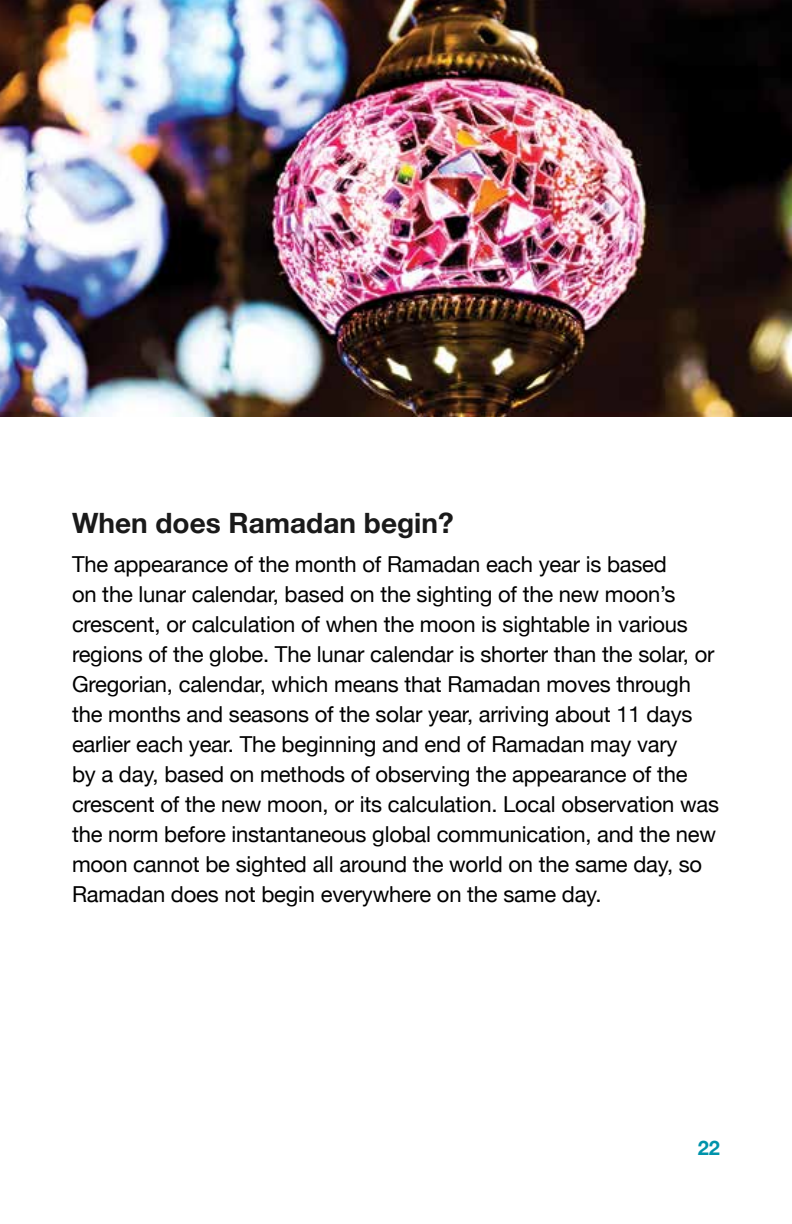
<style>
.page{position:relative;width:792px;height:1224px;background:#fff}
.page>*{position:absolute;margin:0;border:0;box-sizing:border-box;transform-origin:0 0}
.t1{font:700 28px "Helvetica Neue";color:#1a1a1a}
.t2{font:22px/30px "Helvetica Neue";letter-spacing:-.01em;color:#000}
.t3{font:700 20px "Helvetica Neue";color:#0093ab}
</style>
<div class="page">
<img style="left:0;top:0;width:792px;height:416px">
<p class="t1" style="left:72px;top:501px;width:383px">When does Ramadan begin?</p>
<p class="t2" style="left:72px;top:550px;width:649px">The appearance of the month of Ramadan each year is based<br>on the lunar calendar, based on the sighting of the new moon’s crescent, or calculation of when the moon is sightable in various regions of the globe. The lunar calendar is shorter than the solar, or Gregorian, calendar, which means that Ramadan moves through the months and seasons of the solar year, arriving about 11 days earlier each year. The beginning and end of Ramadan may vary<br>by a day, based on methods of observing the appearance of the crescent of the new moon, or its calculation. Local observation was the norm before instantaneous global communication, and the new moon cannot be sighted all around the world on the same day, so Ramadan does not begin everywhere on the same day.</p>
<p class="t3" style="left:698px;top:1133px;width:24px">22</p>
</div>
